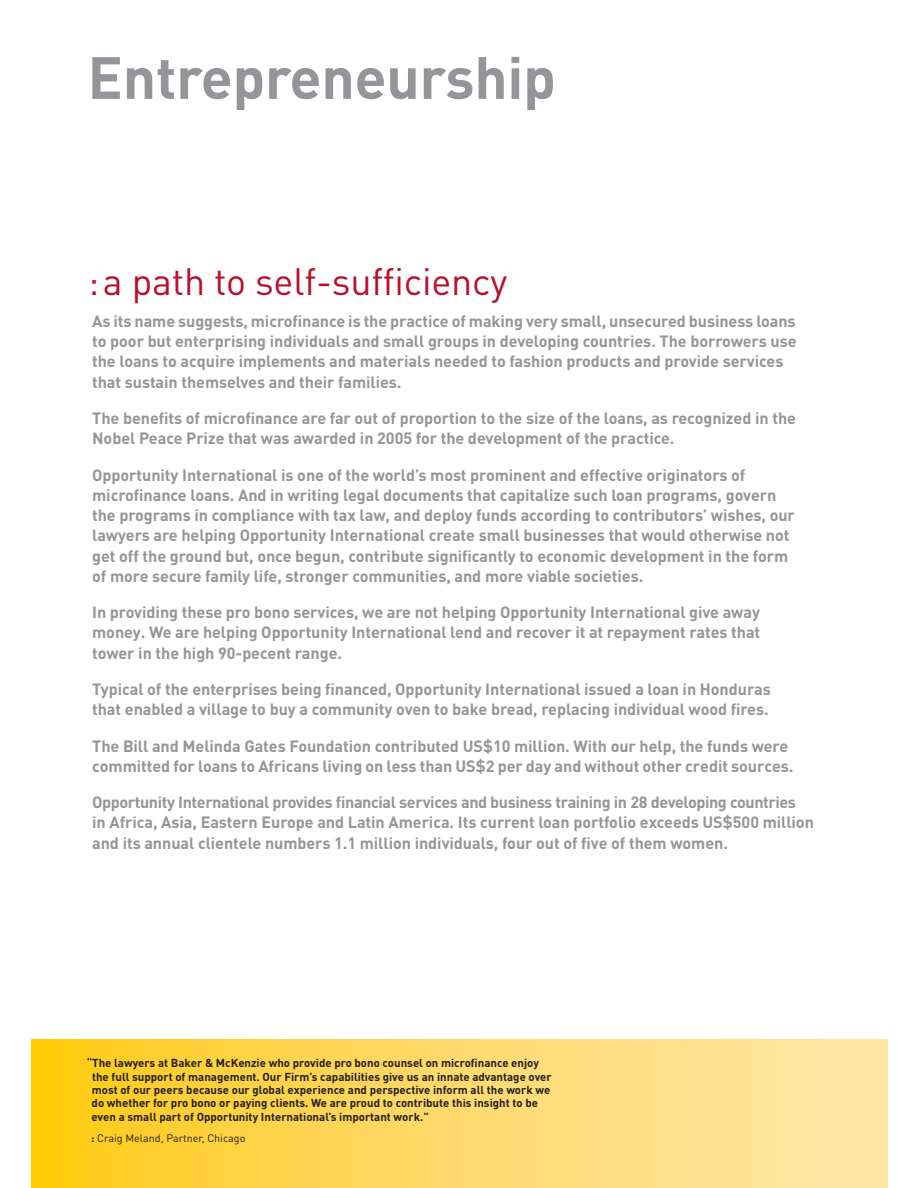
<style>
.page{position:relative;width:918px;height:1188px;background:#fff}
.page>*{position:absolute;margin:0;border:0;box-sizing:border-box;transform-origin:0 0}
.t1{font:700 58.65px "DINOT";letter-spacing:-.005em;color:#939598}
.t2{font:37.8px "DINOT";letter-spacing:-.005em;color:#ba0f2c}
.t3{font:700 16.2px/20.2px "DINOT";letter-spacing:-.005em;color:#939598}
.t4{font:700 11.4px/13.5px "DINOT";color:#231f20}
.t5{font:10.8px "DINOT";color:#231f20}
.s1{font-weight:700}
</style>
<div class="page">
<svg style="left:32px;top:1040px;width:855px;height:148px;background:#ffd966"></svg>
<hr style="left:31px;top:1040px;width:1px;height:148px;background:#ffcb04">
<h1 class="t1" style="left:87px;top:56px;width:470px">Entrepreneurship</h1>
<h2 class="t2" style="left:88px;top:267px;width:421px">:a path to self-sufficiency</h2>
<p class="t3" style="left:92px;top:313px;width:706px">As its name suggests, microfinance is the practice of making very small, unsecured business loans to poor but enterprising individuals and small groups in developing countries. The borrowers use the loans to acquire implements and materials needed to fashion products and provide services that sustain themselves and their families.</p>
<p class="t3" style="left:92px;top:410px;width:705px">The benefits of microfinance are far out of proportion to the size of the loans, as recognized in the<br>Nobel Peace Prize that was awarded in 2005 for the development of the practice.</p>
<p class="t3" style="left:92px;top:466px;width:704px">Opportunity International is one of the world’s most prominent and effective originators of microfinance loans. And in writing legal documents that capitalize such loan programs, govern the programs in compliance with tax law, and deploy funds according to contributors’ wishes, our lawyers are helping Opportunity International create small businesses that would otherwise not get off the ground but, once begun, contribute significantly to economic development in the form of more secure family life, stronger communities, and more viable societies.</p>
<p class="t3" style="left:92px;top:604px;width:670px;text-align:justify">In providing these pro bono services, we are not helping Opportunity International give away money. We are helping Opportunity International lend and recover it at repayment rates that tower in the high 90-pecent range.</p>
<p class="t3" style="left:92px;top:681px;width:680px">Typical of the enterprises being financed, Opportunity International issued a loan in Honduras that enabled a village to buy a community oven to bake bread, replacing individual wood fires.</p>
<p class="t3" style="left:92px;top:737px;width:703px">The Bill and Melinda Gates Foundation contributed US$10 million. With our help, the funds were committed for loans to Africans living on less than US$2 per day and without other credit sources.</p>
<p class="t3" style="left:92px;top:794px;width:723px">Opportunity International provides financial services and business training in 28 developing countries<br>in Africa, Asia, Eastern Europe and Latin America. Its current loan portfolio exceeds US$500 million and its annual clientele numbers 1.1 million individuals, four out of five of them women.</p>
<p class="t4" style="left:91px;top:1057px;width:462px;text-indent:-5px">“The lawyers at Baker &amp; McKenzie who provide pro bono counsel on microfinance enjoy the full support of management. Our Firm’s capabilities give us an innate advantage over most of our peers because our global experience and perspective inform all the work we do whether for pro bono or paying clients. We are proud to contribute this insight to be even a small part of Opportunity International’s important work.”</p>
<p class="t5" style="left:91px;top:1134px;width:156px"><span class="s1">:</span> Craig Meland, Partner, Chicago</p>
</div>
